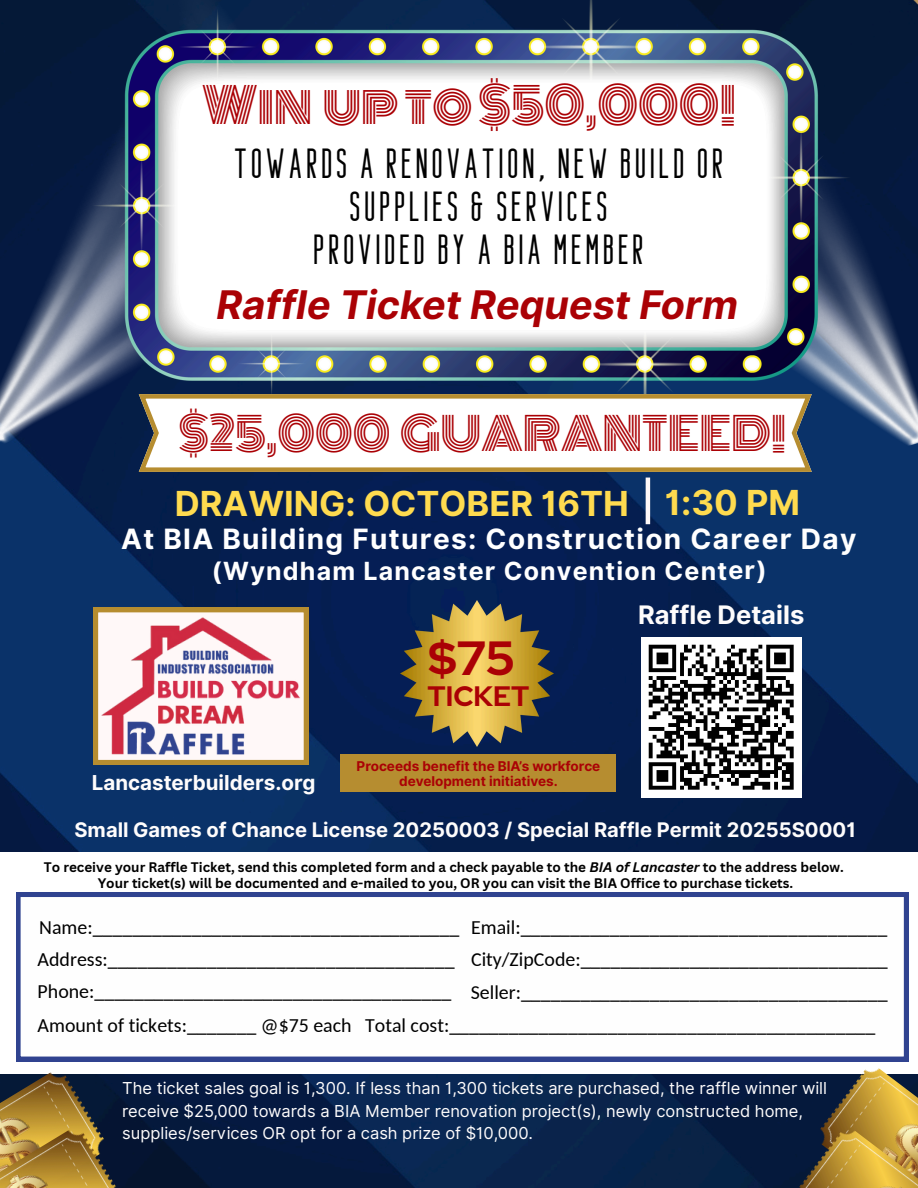
<style>
.page{position:relative;width:918px;height:1188px;background:#fff}
.page>*{position:absolute;margin:0;border:0;box-sizing:border-box;transform-origin:0 0}
.t1{font:48.3px "Monoton";color:#aa0105}
.t2{font:700 47.7px "Red Hat Display";color:#aa0105}
.t3{font:44.7px "Monoton";color:#aa0105}
.t4{font:42.15px/42.8px "Bondie";letter-spacing:.05em;color:#000;text-align:center}
.t5{font:italic 700 39.45px "Inter";color:#aa0105}
.t6{font:700 34.5px "Inter";color:#ffdb4f}
.t7{font:700 28.05px "Inter";letter-spacing:.045em;color:#fff}
.t8{font:700 28.05px "Red Hat Display";color:#aa0105}
.t9{font:700 25.5px "Inter";color:#fefcfc}
.t10{font:700 25.05px "Inter";letter-spacing:.045em;color:#fff}
.t11{font:700 20.55px "Inter";color:#fefcfc}
.t12{font:700 20.1px "Inter";color:#fefcfc}
.t13{font:19.95px "Carlito";color:#000}
.t14{font:16.5px/22.5px "Inter";color:#fefcfc}
.t15{font:700 13.5px "Canva Sans";color:#000}
.t16{font:700 13.5px/14.7px "Inter";color:#aa0105;text-align:center}
.s1{font-style:italic}
</style>
<div class="page">
<img style="left:0;top:0;width:918px;height:1188px">
<div style="left:0;top:852px;width:918px;height:222px;background:#fff"></div>
<svg style="left:94px;top:757px;width:214px;height:7px"></svg>
<img style="left:85px;top:607px;width:240px;height:150px">
<img style="left:0;top:0;width:139px;height:449px">
<img style="left:471px;top:46px;width:447px;height:494px">
<img style="left:92px;top:0;width:759px;height:428px">
<img style="left:401px;top:600px;width:153px;height:147px">
<div style="left:641px;top:637px;width:161px;height:161px;background:#fff"></div>
<svg style="left:648px;top:644px;width:146px;height:146px"></svg>
<img style="left:0;top:1072px;width:110px;height:52px">
<img style="left:0;top:1107px;width:53px;height:17px">
<img style="left:0;top:1124px;width:128px;height:64px">
<img style="left:0;top:1165px;width:71px;height:23px">
<img style="left:813px;top:1068px;width:105px;height:56px">
<img style="left:871px;top:1113px;width:47px;height:11px">
<img style="left:789px;top:1124px;width:129px;height:64px">
<img style="left:846px;top:1175px;width:72px;height:13px">
<svg style="left:139px;top:394px;width:673px;height:78px"></svg>
<hr style="left:646px;top:478px;width:4px;height:46px;background:#fff8f8">
<svg style="left:16px;top:893px;width:892px;height:168px"></svg>
<div style="left:341px;top:754px;width:275px;height:38px;background:#b68d30"></div>
<p class="t1" style="left:202px;top:69px;width:536px">Win upto$50,000!</p>
<p class="t4" style="left:233px;top:144px;width:492px">TOWARDS A RENOVATION, NEW BUILD OR<br>SUPPLIES &amp; SERVICES<br>PROVIDED BY A BIA MEMBER</p>
<p class="t5" style="left:216px;top:281px;width:523px">Raffle Ticket Request Form</p>
<p class="t3" style="left:179px;top:399px;width:609px">$25,000 GUARANTEED!</p>
<p class="t6" style="left:665px;top:482px;width:137px">1:30 PM</p>
<p class="t7" style="left:121px;top:522px;width:737px">At BIA Building Futures: Construction Career Day</p>
<h1 class="t6" style="left:175px;top:483px;width:456px">DRAWING: OCTOBER 16TH</h1>
<p class="t10" style="left:212px;top:556px;width:556px">(Wyndham Lancaster Convention Center)</p>
<p class="t11" style="left:92px;top:770px;width:225px">Lancasterbuilders.org</p>
<p class="t2" style="left:428px;top:626px;width:88px">$75</p>
<p class="t8" style="left:428px;top:678px;width:103px">TICKET</p>
<p class="t16" style="left:357px;top:759px;width:245px">Proceeds benefit the BIA’s workforce development initiatives.</p>
<p class="t9" style="left:638px;top:599px;width:168px">Raffle Details</p>
<p class="t12" style="left:74px;top:817px;width:783px">Small Games of Chance License 20250003 / Special Raffle Permit 20255S0001</p>
<p class="t15" style="left:44px;top:858px;width:802px">To receive your Raffle Ticket, send this completed form and a check payable to the <span class="s1">BIA of Lancaster</span> to the address below.</p>
<p class="t15" style="left:98px;top:874px;width:697px">Your ticket(s) will be documented and e-mailed to you, OR you can visit the BIA Office to purchase tickets.</p>
<p class="t13" style="left:471px;top:919px;width:418px">Email:_____________________________________</p>
<p class="t13" style="left:39px;top:919px;width:422px">Name:_____________________________________</p>
<p class="t13" style="left:38px;top:951px;width:418px">Address:___________________________________</p>
<p class="t13" style="left:471px;top:951px;width:418px">City/ZipCode:_______________________________</p>
<p class="t13" style="left:38px;top:984px;width:415px">Phone:____________________________________</p>
<p class="t13" style="left:471px;top:984px;width:418px">Seller:_____________________________________</p>
<p class="t13" style="left:38px;top:1017px;width:839px">Amount of tickets:_______ @$75 each Total cost:___________________________________________</p>
<p class="t14" style="left:122px;top:1077px;width:706px">The ticket sales goal is 1,300. If less than 1,300 tickets are purchased, the raffle winner will receive $25,000 towards a BIA Member renovation project(s), newly constructed home, supplies/services OR opt for a cash prize of $10,000.</p>
</div>
